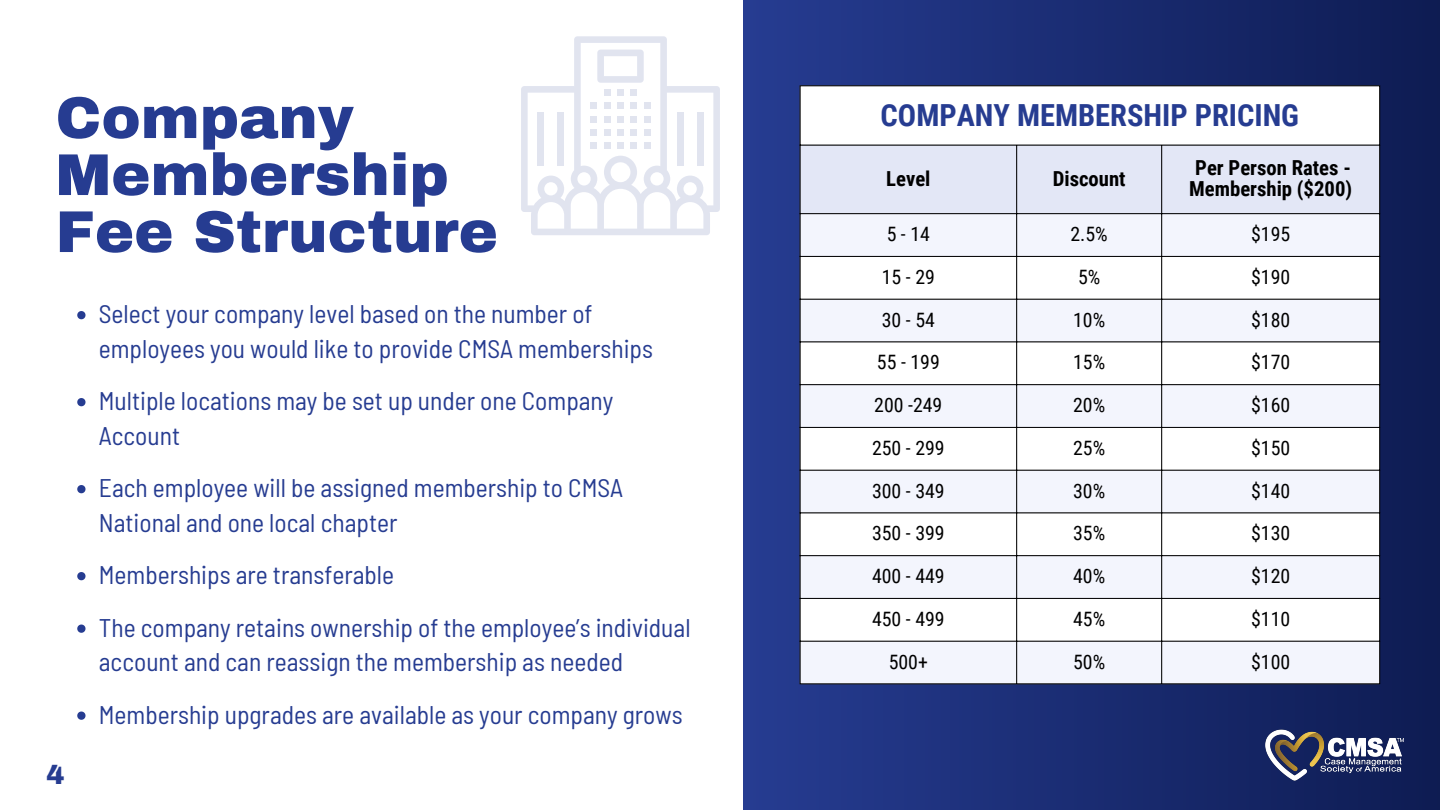
<style>
.page{position:relative;width:1440px;height:810px;background:#fff}
.page>*{position:absolute;margin:0;border:0;box-sizing:border-box;transform-origin:0 0}
.t1{font:900 59px/57px "Archivo";color:#263c91}
.t2{font:700 30.4px "Roboto Condensed";color:#263c91}
.t3{font:900 27px "Archivo";color:#263c91}
.t4{font:semi-condensed 25.5px/34.5px "Barlow";color:#263c91}
.t5{font:700 20.7px "Roboto Condensed";color:#000}
.t6{font:19.8px "Roboto Condensed";color:#000}
</style>
<div class="page">
<div style="left:743px;top:0;width:697px;height:810px;background:linear-gradient(to right,#263c91,#0e1c52)"></div>
<svg style="left:801px;top:87px;width:578px;height:58px"></svg>
<div style="left:801px;top:146px;width:578px;height:67px;background:#e3e7f6"></div>
<svg style="left:801px;top:214px;width:578px;height:470px;fill:#f3f5fd"></svg>
<hr style="left:800px;top:86px;width:1px;height:598px;background:#000">
<hr style="left:1016px;top:145px;width:1px;height:539px;background:#000">
<hr style="left:1161px;top:145px;width:1px;height:539px;background:#000">
<hr style="left:1379px;top:86px;width:1px;height:598px;background:#000">
<hr style="left:800px;top:86px;width:580px;height:1px;background:#000">
<hr style="left:800px;top:145px;width:580px;height:1px;background:#000">
<hr style="left:800px;top:213px;width:580px;height:1px;background:#000">
<hr style="left:800px;top:256px;width:580px;height:1px;background:#000">
<hr style="left:800px;top:299px;width:580px;height:1px;background:#000">
<hr style="left:800px;top:342px;width:580px;height:1px;background:#000">
<hr style="left:800px;top:384px;width:580px;height:1px;background:#000">
<hr style="left:800px;top:427px;width:580px;height:1px;background:#000">
<hr style="left:800px;top:470px;width:580px;height:1px;background:#000">
<hr style="left:800px;top:513px;width:580px;height:1px;background:#000">
<hr style="left:800px;top:555px;width:580px;height:1px;background:#000">
<hr style="left:800px;top:598px;width:580px;height:1px;background:#000">
<hr style="left:800px;top:641px;width:580px;height:1px;background:#000">
<hr style="left:800px;top:684px;width:580px;height:1px;background:#000">
<img style="left:1263px;top:729px;width:140px;height:53px">
<svg style="left:521px;top:36px;width:199px;height:199px"></svg>
<svg style="left:77px;top:311px;width:9px;height:8px"></svg>
<svg style="left:77px;top:398px;width:9px;height:8px"></svg>
<svg style="left:77px;top:485px;width:9px;height:8px"></svg>
<svg style="left:77px;top:572px;width:9px;height:8px"></svg>
<svg style="left:77px;top:625px;width:9px;height:8px"></svg>
<svg style="left:77px;top:712px;width:9px;height:8px"></svg>
<p class="t1" style="left:56px;top:90px;width:444px">Company<br>Membership<br>Fee Structure</p>
<p class="t3" style="left:47px;top:761px;width:20px">4</p>
<p class="t4" style="left:99px;top:296px;width:556px">Select your company level based on the number of employees you would like to provide CMSA memberships</p>
<p class="t4" style="left:99px;top:383px;width:516px">Multiple locations may be set up under one Company<br>Account</p>
<p class="t4" style="left:99px;top:470px;width:526px">Each employee will be assigned membership to CMSA<br>National and one local chapter</p>
<p class="t4" style="left:99px;top:557px;width:297px">Memberships are transferable</p>
<p class="t4" style="left:99px;top:609px;width:593px">The company retains ownership of the employee’s individual account and can reassign the membership as needed</p>
<p class="t4" style="left:99px;top:696px;width:585px">Membership upgrades are available as your company grows</p>
<p class="t2" style="left:881px;top:98px;width:420px">COMPANY MEMBERSHIP PRICING</p>
<h1 class="t5" style="left:886px;top:167px;width:46px">Level</h1>
<p class="t5" style="left:1053px;top:167px;width:74px">Discount</p>
<p class="t5" style="left:1195px;top:156px;width:157px">Per Person Rates -</p>
<p class="t5" style="left:1189px;top:177px;width:164px">Membership ($200)</p>
<p class="t6" style="left:887px;top:223px;width:45px">5-14</p>
<p class="t6" style="left:1071px;top:223px;width:39px">2.5%</p>
<p class="t6" style="left:1251px;top:223px;width:41px">$195</p>
<p class="t6" style="left:882px;top:265px;width:55px">15 - 29</p>
<p class="t6" style="left:1078px;top:265px;width:24px">5%</p>
<p class="t6" style="left:1251px;top:265px;width:41px">$190</p>
<p class="t6" style="left:882px;top:308px;width:55px">30 - 54</p>
<p class="t6" style="left:1073px;top:308px;width:34px">10%</p>
<p class="t6" style="left:1251px;top:308px;width:41px">$180</p>
<p class="t6" style="left:877px;top:351px;width:64px">55 - 199</p>
<p class="t6" style="left:1073px;top:351px;width:34px">15%</p>
<p class="t6" style="left:1251px;top:351px;width:41px">$170</p>
<p class="t6" style="left:874px;top:394px;width:70px">200 -249</p>
<p class="t6" style="left:1073px;top:394px;width:34px">20%</p>
<p class="t6" style="left:1251px;top:394px;width:41px">$160</p>
<p class="t6" style="left:872px;top:436px;width:74px">250 - 299</p>
<p class="t6" style="left:1073px;top:436px;width:34px">25%</p>
<p class="t6" style="left:1251px;top:436px;width:41px">$150</p>
<p class="t6" style="left:872px;top:479px;width:74px">300 - 349</p>
<p class="t6" style="left:1073px;top:479px;width:34px">30%</p>
<p class="t6" style="left:1251px;top:479px;width:41px">$140</p>
<p class="t6" style="left:872px;top:522px;width:74px">350 - 399</p>
<p class="t6" style="left:1073px;top:522px;width:34px">35%</p>
<p class="t6" style="left:1251px;top:522px;width:41px">$130</p>
<p class="t6" style="left:872px;top:565px;width:74px">400 - 449</p>
<p class="t6" style="left:1073px;top:565px;width:34px">40%</p>
<p class="t6" style="left:1251px;top:565px;width:41px">$120</p>
<p class="t6" style="left:872px;top:607px;width:74px">450 - 499</p>
<p class="t6" style="left:1073px;top:607px;width:34px">45%</p>
<p class="t6" style="left:1251px;top:607px;width:41px">$110</p>
<p class="t6" style="left:889px;top:650px;width:41px">500+</p>
<p class="t6" style="left:1073px;top:650px;width:34px">50%</p>
<p class="t6" style="left:1251px;top:650px;width:41px">$100</p>
</div>
